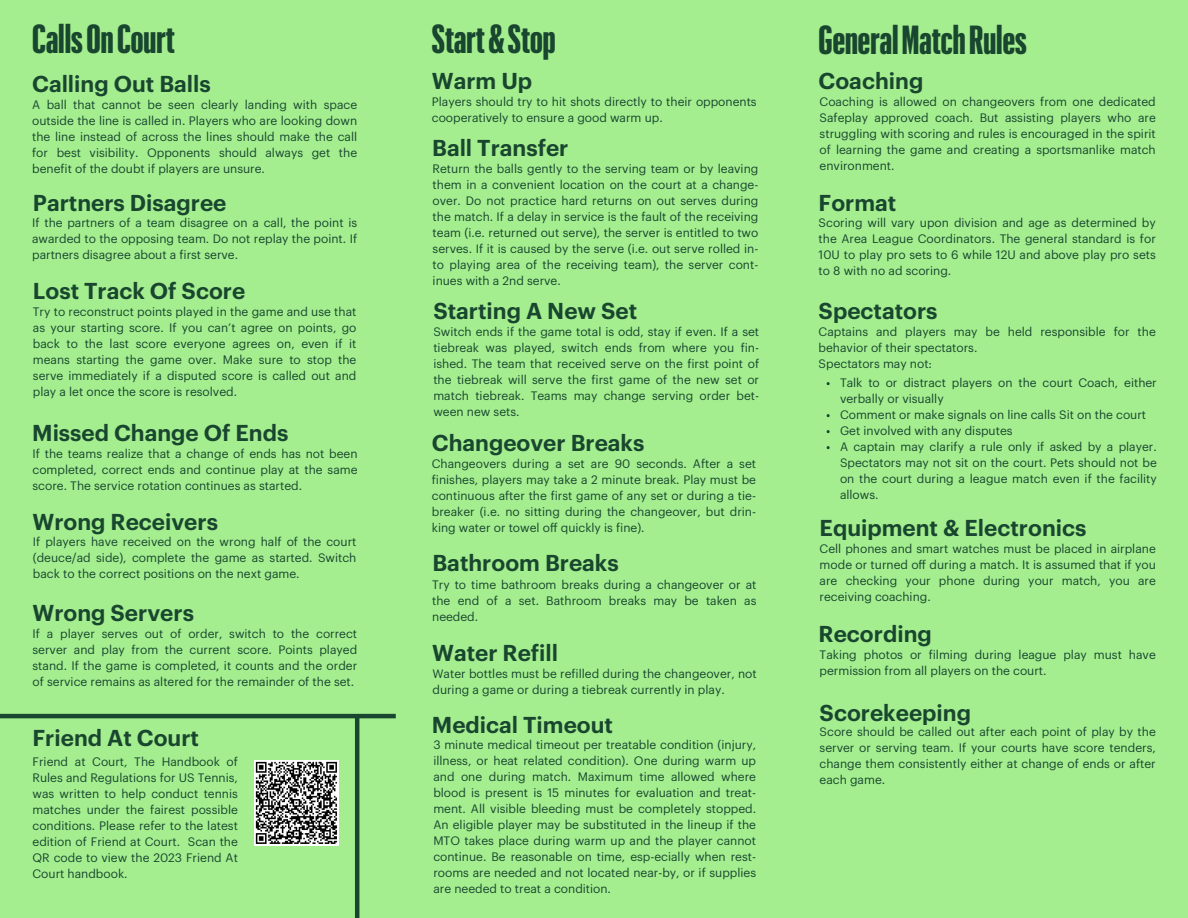
<style>
.page{position:relative;width:1188px;height:918px;background:#a4ee90}
.page>*{position:absolute;margin:0;border:0;box-sizing:border-box;transform-origin:0 0}
.t1{font:700 39.75px "Graphik XX Cond";color:#19462e}
.t2{font:600 22.5px "Graphik";color:#19462e}
.t3{font:12px/16px "Graphik";color:#19462e;text-align:justify}
</style>
<div class="page">
<hr style="left:0;top:714px;width:396px;height:4px;background:#19462e">
<hr style="left:355px;top:718px;width:4px;height:200px;background:#19462e">
<img style="left:254px;top:761px;width:85px;height:84px">
<p class="t1" style="left:32px;top:21px;width:144px">CallsOnCourt</p>
<p class="t2" style="left:32px;top:74px;width:180px">Calling Out Balls</p>
<p class="t3" style="left:32px;top:97px;width:327px">A ball that cannot be seen clearly landing with space outside the line is called in. Players who are looking down the line instead of across the lines should make the call for best visibility. Opponents should always get the benefit of the doubt if players are unsure.</p>
<p class="t2" style="left:33px;top:193px;width:195px">Partners Disagree</p>
<p class="t3" style="left:32px;top:216px;width:327px">If the partners of a team disagree on a call, the point is awarded to the opposing team. Do not replay the point. If partners disagree about a first serve.</p>
<p class="t2" style="left:33px;top:281px;width:214px">Lost Track Of Score</p>
<p class="t3" style="left:33px;top:304px;width:325px">Try to reconstruct points played in the game and use that as your starting score. If you can’t agree on points, go back to the last score everyone agrees on, even if it means starting the game over. Make sure to stop the serve immediately if a disputed score is called out and play a let once the score is resolved.</p>
<p class="t2" style="left:32px;top:423px;width:258px">Missed Change Of Ends</p>
<p class="t3" style="left:33px;top:446px;width:327px">If the teams realize that a change of ends has not been completed, correct ends and continue play at the same score. The service rotation continues as started.</p>
<p class="t2" style="left:33px;top:512px;width:187px">Wrong Receivers</p>
<p class="t3" style="left:33px;top:534px;width:325px">If players have received on the wrong half of the court (deuce/ad side), complete the game as started. Switch back to the correct positions on the next game.</p>
<p class="t2" style="left:33px;top:603px;width:163px">Wrong Servers</p>
<p class="t3" style="left:33px;top:626px;width:326px">If a player serves out of order, switch to the correct server and play from the current score. Points played stand. If the game is completed, it counts and the order of service remains as altered for the remainder of the set.</p>
<p class="t2" style="left:33px;top:728px;width:168px">Friend At Court</p>
<p class="t3" style="left:33px;top:754px;width:207px">Friend at Court, The Handbook of Rules and Regulations for US Tennis, was written to help conduct tennis matches under the fairest possible conditions. Please refer to the latest edition of Friend at Court. Scan the QR code to view the 2023 Friend At Court handbook.</p>
<p class="t1" style="left:432px;top:21px;width:125px">Start&amp;Stop</p>
<p class="t2" style="left:432px;top:71px;width:102px">Warm Up</p>
<p class="t3" style="left:432px;top:94px;width:326px">Players should try to hit shots directly to their opponents cooperatively to ensure a good warm up.</p>
<p class="t3" style="left:433px;top:161px;width:327px">Return the balls gently to the serving team or by leaving them in a convenient location on the court at a change&shy;over. Do not practice hard returns on out serves during the match. If a delay in service is the fault of the receiving team (i.e. returned out serve), the server is entitled to two serves. If it is caused by the serve (i.e. out serve rolled in&shy;to playing area of the receiving team), the server cont&shy;inues with a 2nd serve.</p>
<p class="t2" style="left:432px;top:138px;width:138px">Ball Transfer</p>
<p class="t2" style="left:433px;top:301px;width:205px">Starting A New Set</p>
<p class="t3" style="left:433px;top:324px;width:327px">Switch ends if the game total is odd, stay if even. If a set tiebreak was played, switch ends from where you fin&shy;ished. The team that received serve on the first point of the tiebreak will serve the first game of the new set or match tiebreak. Teams may change serving order bet&shy;ween new sets.</p>
<p class="t2" style="left:432px;top:433px;width:214px">Changeover Breaks</p>
<p class="t3" style="left:432px;top:456px;width:326px">Changeovers during a set are 90 seconds. After a set finishes, players may take a 2 minute break. Play must be continuous after the first game of any set or during a tie&shy;breaker (i.e. no sitting during the changeover, but drin&shy;king water or towel off quickly is fine).</p>
<p class="t2" style="left:432px;top:553px;width:188px">Bathroom Breaks</p>
<p class="t3" style="left:432px;top:577px;width:326px">Try to time bathroom breaks during a changeover or at the end of a set. Bathroom breaks may be taken as needed.</p>
<p class="t2" style="left:432px;top:643px;width:128px">Water Refill</p>
<p class="t3" style="left:432px;top:666px;width:326px">Water bottles must be refilled during the changeover, not during a game or during a tiebreak currently in play.</p>
<p class="t2" style="left:432px;top:714px;width:183px">Medical Timeout</p>
<p class="t3" style="left:433px;top:737px;width:324px">3 minute medical timeout per treatable condition (injury, illness, or heat related condition). One during warm up and one during match. Maximum time allowed where blood is present is 15 minutes for evaluation and treat&shy;ment. All visible bleeding must be completely stopped.<br>An eligible player may be substituted in the lineup if the MTO takes place during warm up and the player cannot continue. Be reasonable on time, esp-ecially when rest&shy;rooms are needed and not located near-by, or if supplies are needed to treat a condition.</p>
<p class="t1" style="left:819px;top:22px;width:210px">GeneralMatchRules</p>
<p class="t2" style="left:819px;top:71px;width:106px">Coaching</p>
<p class="t3" style="left:820px;top:94px;width:338px">Coaching is allowed on changeovers from one dedicated Safeplay approved coach. But assisting players who are struggling with scoring and rules is encouraged in the spirit of learning the game and creating a sportsmanlike match environment.</p>
<p class="t2" style="left:819px;top:193px;width:79px">Format</p>
<p class="t3" style="left:819px;top:216px;width:339px">Scoring will vary upon division and age as determined by the Area League Coordinators. The general standard is for 10U to play pro sets to 6 while 12U and above play pro sets to 8 with no ad scoring.</p>
<p class="t2" style="left:819px;top:301px;width:120px">Spectators</p>
<p class="t3" style="left:819px;top:325px;width:339px">Captains and players may be held responsible for the behavior of their spectators.</p>
<p class="t3" style="left:819px;top:357px;width:115px">Spectators may not:</p>
<p class="t3" style="left:840px;top:375px;width:318px">Talk to or distract players on the court Coach, either verbally or visually</p>
<p class="t3" style="left:840px;top:407px;width:308px">Comment or make signals on line calls Sit on the court</p>
<p class="t3" style="left:840px;top:423px;width:174px">Get involved with any disputes</p>
<p class="t3" style="left:840px;top:439px;width:318px">A captain may clarify a rule only if asked by a player.<br>Spectators may not sit on the court. Pets should not be on the court during a league match even if the facility allows.</p>
<p class="t2" style="left:820px;top:518px;width:268px">Equipment &amp; Electronics</p>
<p class="t3" style="left:820px;top:541px;width:338px">Cell phones and smart watches must be placed in airplane mode or turned off during a match. It is assumed that if you are checking your phone during your match, you are receiving coaching.</p>
<p class="t2" style="left:819px;top:624px;width:115px">Recording</p>
<p class="t3" style="left:820px;top:647px;width:338px">Taking photos or filming during league play must have permission from all players on the court.</p>
<p class="t2" style="left:820px;top:702px;width:153px">Scorekeeping</p>
<p class="t3" style="left:820px;top:724px;width:338px">Score should be called out after each point of play by the server or serving team. If your courts have score tenders, change them consistently either at change of ends or after each game.</p>
</div>
